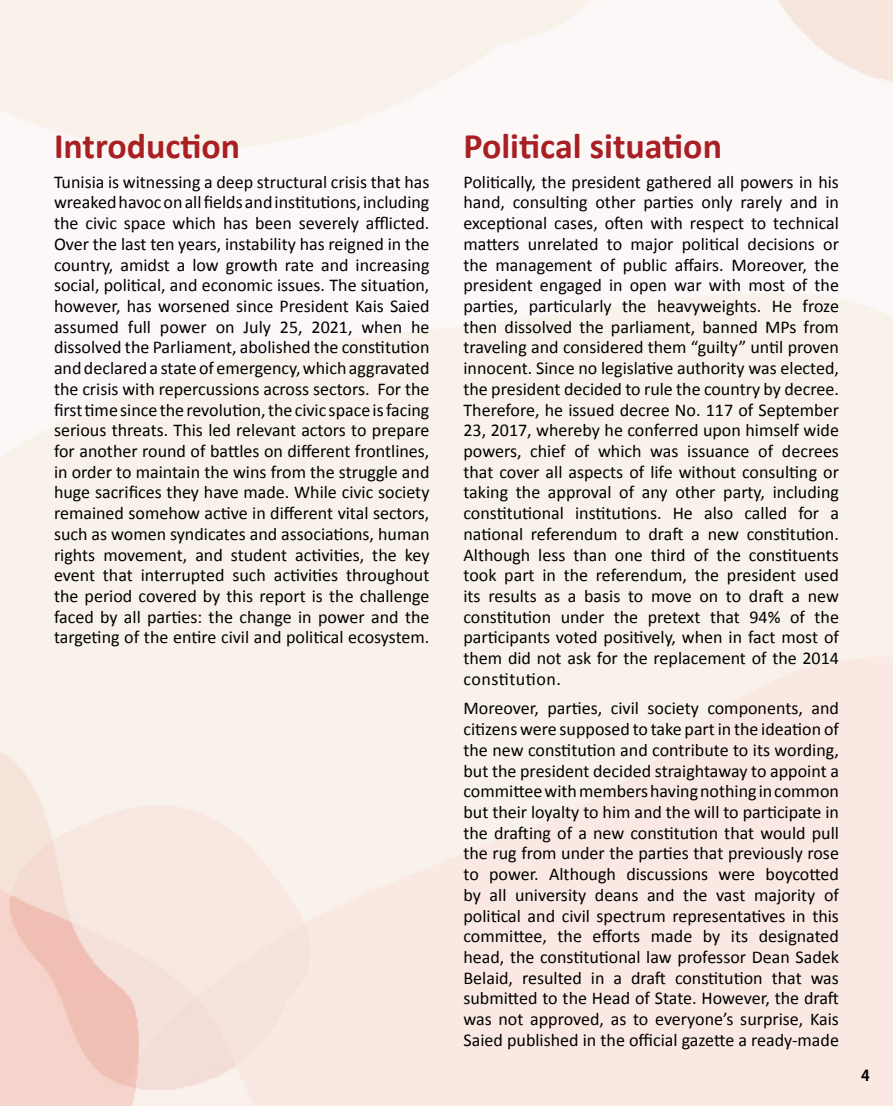
<style>
.page{position:relative;width:893px;height:1106px;background:#fff}
.page>*{position:absolute;margin:0;border:0;box-sizing:border-box;transform-origin:0 0}
.t1{font:700 36px "Calibri";color:#a81f24}
.t2{font:18px/20.7px "Calibri";color:#000}
.t3{font:700 15px "Adobe Gothic Std";color:#000}
</style>
<div class="page">
<h1 class="t1" style="left:54px;top:121px;width:188px">Introduction</h1>
<p class="t2" style="left:54px;top:171px;width:377px;text-align:right">Tunisia is witnessing a deep structural crisis that has wreakedhavoconallfieldsandinstitutions,including the civic space which has been severely afflicted.<br>Over the last ten years, instability has reigned in the country, amidst a low growth rate and increasing social, political, and economic issues. The situation, however, has worsened since President Kais Saied he</p>
<p class="t2" style="left:128px;top:316px;width:25px">full</p>
<p class="t2" style="left:244px;top:316px;width:29px">July</p>
<p class="t2" style="left:361px;top:316px;width:42px">when</p>
<p class="t2" style="left:54px;top:316px;width:66px">assumed</p>
<p class="t2" style="left:54px;top:336px;width:377px">dissolved the Parliament, abolished the constitution</p>
<p class="t2" style="left:54px;top:357px;width:377px">anddeclaredastateofemergency,whichaggravated</p>
<p class="t2" style="left:54px;top:378px;width:377px">the crisis with repercussions across sectors. For the</p>
<p class="t2" style="left:54px;top:399px;width:377px">firsttimesincetherevolution,thecivicspaceisfacing</p>
<p class="t2" style="left:54px;top:419px;width:377px">serious threats. This led relevant actors to prepare</p>
<p class="t2" style="left:54px;top:440px;width:377px">for another round of battles on different frontlines,</p>
<p class="t2" style="left:54px;top:461px;width:377px">in order to maintain the wins from the struggle and</p>
<p class="t2" style="left:54px;top:481px;width:377px">huge sacrifices they have made. While civic society</p>
<p class="t2" style="left:54px;top:502px;width:377px">remained somehow active in different vital sectors,</p>
<p class="t2" style="left:54px;top:523px;width:377px">such as women syndicates and associations, human</p>
<p class="t2" style="left:405px;top:543px;width:26px">key</p>
<p class="t2" style="left:280px;top:316px;width:24px">25,</p>
<p class="t2" style="left:312px;top:316px;width:43px">2021,</p>
<p class="t2" style="left:160px;top:316px;width:48px">power</p>
<p class="t2" style="left:216px;top:316px;width:20px">on</p>
<p class="t2" style="left:54px;top:543px;width:377px">rights<br>event that interrupted such activities throughout the period covered by this report is the challenge faced by all parties: the change in power and the targeting of the entire civil and political ecosystem.</p>
<p class="t2" style="left:372px;top:543px;width:26px">the</p>
<p class="t2" style="left:195px;top:543px;width:29px">and</p>
<p class="t2" style="left:231px;top:543px;width:58px">student</p>
<p class="t2" style="left:295px;top:543px;width:71px">activities,</p>
<p class="t2" style="left:103px;top:543px;width:85px">movement,</p>
<h1 class="t1" style="left:463px;top:121px;width:260px">Political situation</h1>
<p class="t2" style="left:463px;top:171px;width:377px;text-align:right">Politically, the president gathered all powers in his hand, consulting other parties only rarely and in exceptional cases, often with respect to technical or</p>
<p class="t2" style="left:528px;top:233px;width:72px">unrelated</p>
<p class="t2" style="left:682px;top:233px;width:59px">political</p>
<p class="t2" style="left:748px;top:233px;width:69px">decisions</p>
<p class="t2" style="left:630px;top:233px;width:45px">major</p>
<p class="t2" style="left:463px;top:233px;width:58px">matters</p>
<p class="t2" style="left:463px;top:254px;width:377px">the management of public affairs. Moreover, the</p>
<p class="t2" style="left:463px;top:274px;width:377px">president engaged in open war with most of the</p>
<p class="t2" style="left:803px;top:295px;width:38px">froze</p>
<p class="t2" style="left:607px;top:233px;width:17px">to</p>
<p class="t2" style="left:529px;top:295px;width:84px">particularly</p>
<p class="t2" style="left:622px;top:295px;width:26px">the</p>
<p class="t2" style="left:657px;top:295px;width:106px">heavyweights.</p>
<p class="t2" style="left:463px;top:295px;width:56px">parties,</p>
<p class="t2" style="left:463px;top:316px;width:377px">then dissolved the parliament, banned MPs from</p>
<p class="t2" style="left:463px;top:336px;width:377px">traveling and considered them “guilty” until proven</p>
<p class="t2" style="left:463px;top:357px;width:377px">innocent. Since no legislative authority was elected,</p>
<p class="t2" style="left:463px;top:378px;width:377px">the president decided to rule the country by decree.</p>
<p class="t2" style="left:463px;top:399px;width:377px">Therefore, he issued decree No. 117 of September</p>
<p class="t2" style="left:463px;top:419px;width:377px">23, 2017, whereby he conferred upon himself wide</p>
<p class="t2" style="left:782px;top:440px;width:59px">decrees</p>
<p class="t2" style="left:772px;top:295px;width:22px">He</p>
<p class="t2" style="left:530px;top:440px;width:37px">chief</p>
<p class="t2" style="left:574px;top:440px;width:16px">of</p>
<p class="t2" style="left:758px;top:440px;width:16px">of</p>
<p class="t2" style="left:598px;top:440px;width:45px">which</p>
<p class="t2" style="left:687px;top:440px;width:64px">issuance</p>
<p class="t2" style="left:463px;top:440px;width:60px">powers,</p>
<p class="t2" style="left:463px;top:461px;width:377px">that cover all aspects of life without consulting or</p>
<p class="t2" style="left:463px;top:481px;width:377px">taking the approval of any other party, including</p>
<p class="t2" style="left:830px;top:502px;width:10px">a</p>
<p class="t2" style="left:650px;top:440px;width:30px">was</p>
<p class="t2" style="left:798px;top:502px;width:22px">for</p>
<p class="t2" style="left:463px;top:502px;width:102px">constitutional</p>
<p class="t2" style="left:463px;top:523px;width:377px">national referendum to draft a new constitution.</p>
<p class="t2" style="left:463px;top:543px;width:377px">Although less than one third of the constituents</p>
<p class="t2" style="left:463px;top:564px;width:377px">took part in the referendum, the president used</p>
<p class="t2" style="left:463px;top:585px;width:377px">its results as a basis to move on to draft a new</p>
<p class="t2" style="left:814px;top:606px;width:26px">the</p>
<p class="t2" style="left:704px;top:502px;width:31px">also</p>
<p class="t2" style="left:744px;top:502px;width:44px">called</p>
<p class="t2" style="left:575px;top:502px;width:88px">institutions.</p>
<p class="t2" style="left:673px;top:502px;width:22px">He</p>
<p class="t2" style="left:790px;top:606px;width:16px">of</p>
<p class="t2" style="left:614px;top:606px;width:26px">the</p>
<p class="t2" style="left:710px;top:606px;width:31px">that</p>
<p class="t2" style="left:561px;top:606px;width:45px">under</p>
<p class="t2" style="left:749px;top:606px;width:33px">94%</p>
<p class="t2" style="left:463px;top:606px;width:377px">constitution<br>participants voted positively, when in fact most of them did not ask for the replacement of the 2014 constitution.</p>
<p class="t2" style="left:811px;top:697px;width:29px">and</p>
<p class="t2" style="left:648px;top:606px;width:54px">pretext</p>
<p class="t2" style="left:611px;top:697px;width:30px">civil</p>
<p class="t2" style="left:547px;top:697px;width:56px">parties,</p>
<p class="t2" style="left:647px;top:697px;width:53px">society</p>
<p class="t2" style="left:463px;top:697px;width:77px">Moreover,</p>
<p class="t2" style="left:463px;top:718px;width:377px">citizensweresupposedtotakepartintheideationof</p>
<p class="t2" style="left:463px;top:739px;width:377px">the new constitution and contribute to its wording,</p>
<p class="t2" style="left:463px;top:759px;width:377px">but the president decided straightaway to appoint a</p>
<p class="t2" style="left:463px;top:780px;width:377px">committeewithmembershavingnothingincommon</p>
<p class="t2" style="left:463px;top:801px;width:377px">but their loyalty to him and the will to participate in</p>
<p class="t2" style="left:463px;top:822px;width:377px">the drafting of a new constitution that would pull</p>
<p class="t2" style="left:463px;top:842px;width:377px">the rug from under the parties that previously rose</p>
<p class="t2" style="left:766px;top:863px;width:75px">boycotted</p>
<p class="t2" style="left:707px;top:697px;width:97px">components,</p>
<p class="t2" style="left:549px;top:863px;width:68px">Although</p>
<p class="t2" style="left:626px;top:863px;width:83px">discussions</p>
<p class="t2" style="left:463px;top:863px;width:17px">to</p>
<p class="t2" style="left:489px;top:863px;width:51px">power.</p>
<p class="t2" style="left:719px;top:863px;width:38px">were</p>
<p class="t2" style="left:824px;top:884px;width:16px">of</p>
<p class="t2" style="left:463px;top:884px;width:19px">by</p>
<p class="t2" style="left:463px;top:904px;width:377px">political and civil spectrum representatives in this</p>
<p class="t2" style="left:759px;top:925px;width:82px">designated</p>
<p class="t2" style="left:490px;top:884px;width:18px">all</p>
<p class="t2" style="left:683px;top:884px;width:26px">the</p>
<p class="t2" style="left:595px;top:884px;width:45px">deans</p>
<p class="t2" style="left:647px;top:884px;width:29px">and</p>
<p class="t2" style="left:515px;top:884px;width:73px">university</p>
<p class="t2" style="left:754px;top:884px;width:63px">majority</p>
<p class="t2" style="left:716px;top:884px;width:31px">vast</p>
<p class="t2" style="left:593px;top:925px;width:49px">efforts</p>
<p class="t2" style="left:558px;top:925px;width:26px">the</p>
<p class="t2" style="left:703px;top:925px;width:19px">by</p>
<p class="t2" style="left:651px;top:925px;width:43px">made</p>
<p class="t2" style="left:463px;top:925px;width:85px">committee,</p>
<p class="t2" style="left:463px;top:946px;width:377px">head, the constitutional law professor Dean Sadek</p>
<p class="t2" style="left:811px;top:966px;width:30px">was</p>
<p class="t2" style="left:731px;top:925px;width:19px">its</p>
<p class="t2" style="left:631px;top:966px;width:36px">draft</p>
<p class="t2" style="left:463px;top:966px;width:377px">Belaid,<br>submitted to the Head of State. However, the draft was not approved, as to everyone s’ surprise, Kais Saied published in the official gazette a ready-made</p>
<p class="t2" style="left:522px;top:966px;width:61px">resulted</p>
<p class="t2" style="left:772px;top:966px;width:31px">that</p>
<p class="t2" style="left:591px;top:966px;width:15px">in</p>
<p class="t2" style="left:675px;top:966px;width:89px">constitution</p>
<p class="t2" style="left:613px;top:966px;width:10px">a</p>
<p class="t3" style="left:861px;top:1066px;width:10px">4</p>
</div>
